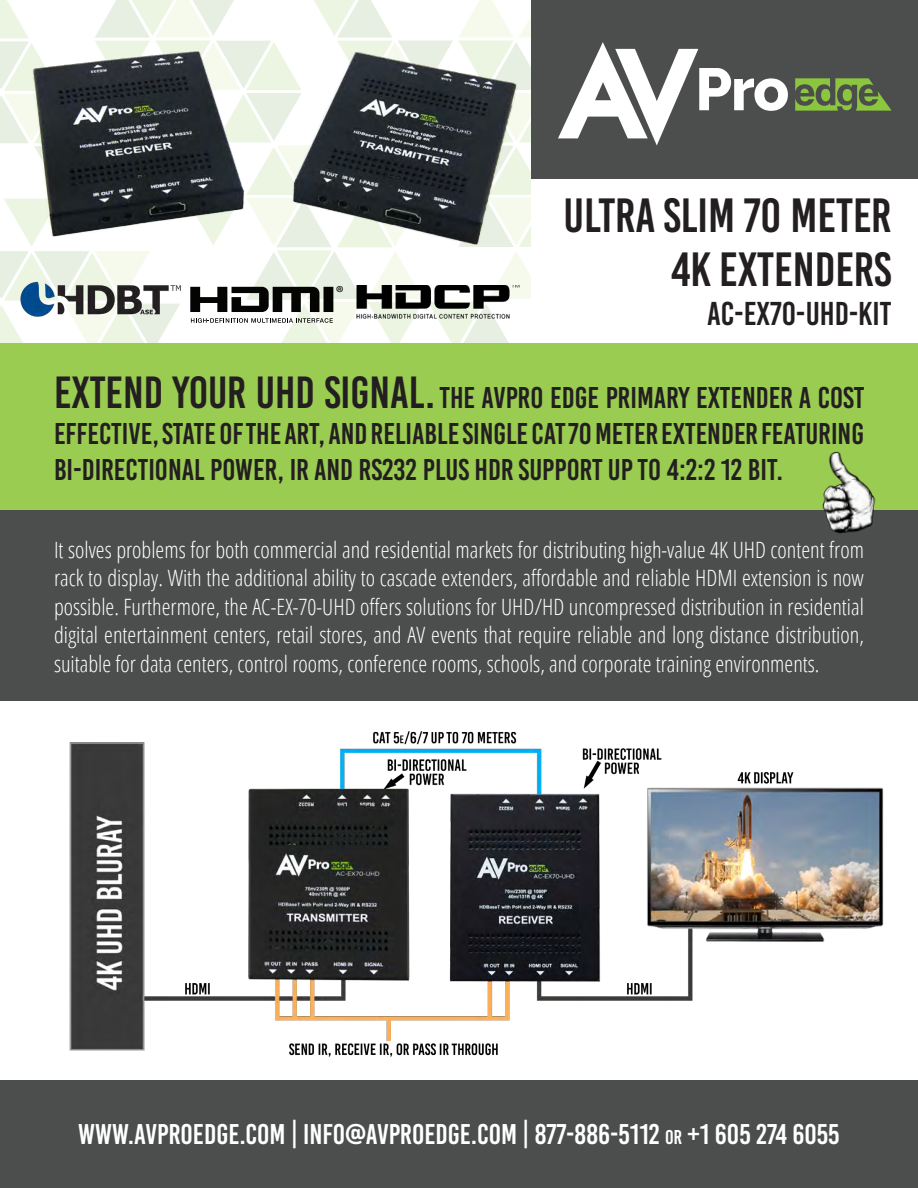
<style>
.page{position:relative;width:918px;height:1188px;background:#fff}
.page>*{position:absolute;margin:0;border:0;box-sizing:border-box;transform-origin:0 0}
.t1{font:48px "Bebas Kai";color:#231f20}
.t2{font:33px "Bebas Kai";color:#231f20}
.t3{font:30px/36px "Bebas Kai";color:#231f20;text-align:justify}
.t4{font:28.5px "Bebas Kai";color:#fff}
.t5{font:300 condensed 22.5px/28.5px "Open Sans";color:#fff;text-align:justify}
.t6{font:19.2px "Myriad Pro";color:#040503}
.s1{font-size:45px}
.s2{font-size:19.95px}
</style>
<div class="page">
<div style="left:531px;top:0;width:387px;height:178px;background:#4c4d4d"></div>
<div style="left:0;top:343px;width:918px;height:358px;background:#9acc51"></div>
<div style="left:0;top:1081px;width:918px;height:107px;background:#4c4d4d"></div>
<div style="left:0;top:511px;width:918px;height:190px;background:#4c4d4d"></div>
<img style="left:69px;top:731px;width:815px;height:326px">
<svg style="left:0;top:0;width:531px;height:343px"></svg>
<img style="left:342px;top:285px;width:186px;height:39px">
<img style="left:813px;top:451px;width:68px;height:82px">
<svg style="left:795px;top:78px;width:97px;height:33px"></svg>
<div style="left:843px;top:89px;width:9px;height:12px;background:#8bc63e;border-radius:50%"></div>
<svg style="left:558px;top:42px;width:230px;height:103px"></svg>
<img style="left:16px;top:37px;width:512px;height:217px">
<p class="t6" style="left:336px;top:281px;width:10px">®</p>
<p class="t1" style="left:564px;top:190px;width:330px">ULTRA SLIM 70 METER</p>
<p class="t1" style="left:671px;top:244px;width:222px">4K EXTENDERS</p>
<p class="t2" style="left:707px;top:296px;width:186px">AC-EX70-UHD-KIT</p>
<p class="t3" style="left:54px;top:379px;width:812px"><span class="s1">EXTEND YOUR UHD SIGNAL.</span>THE AVPRO EDGE PRIMARY EXTENDER A COST EFFECTIVE, STATE OF THE ART, AND RELIABLE SINGLE CAT 70 METER EXTENDER FEATURING BI-DIRECTIONAL POWER, IR AND RS232 PLUS HDR SUPPORT UP TO 4:2:2 12 BIT.</p>
<p class="t5" style="left:54px;top:534px;width:812px">It solves problems for both commercial and residential markets for distributing high-value 4K UHD content from rack to display. With the additional ability to cascade extenders, affordable and reliable HDMI extension is now possible. Furthermore, the AC-EX-70-UHD offers solutions for UHD/HD uncompressed distribution in residential digital entertainment centers, retail stores, and AV events that require reliable and long distance distribution, suitable for data centers, control rooms, conference rooms, schools, and corporate training environments.</p>
<p class="t4" style="left:43px;top:1119px;width:199px">WW .AVPROCONNECT</p>
<p class="t4" style="left:425px;top:1119px;width:452px">CONNECT.COM | 877-886-5112 <span class="s2">OR</span> +1 605 274 6055</p>
<p class="t4" style="left:78px;top:1119px;width:763px">WWW.AVPROEDGE.COM | INFO@AVPROEDGE.COM | 877-886-5112 <span class="s2">OR</span> +1 605 274 6055</p>
</div>
